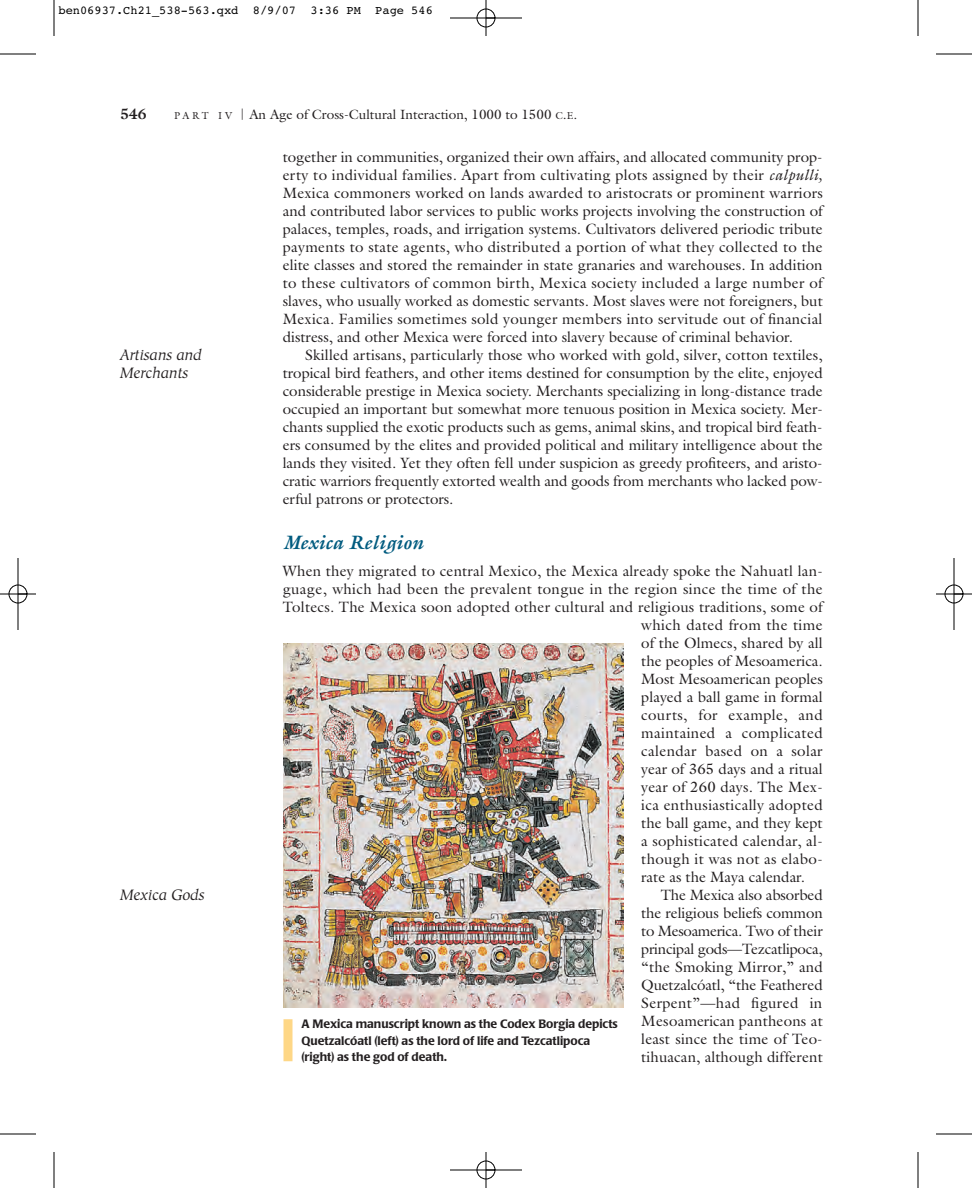
<style>
.page{position:relative;width:972px;height:1188px;background:#fff}
.page>*{position:absolute;margin:0;border:0;box-sizing:border-box;transform-origin:0 0}
.t1{font:italic 700 19.5px "Galliard";color:#005b7f}
.t2{font:15px/18px "Galliard";letter-spacing:.015em;color:#231f20;text-align:justify}
.t3{font:15px "Galliard";letter-spacing:-.01em;color:#231f20}
.t4{font:italic 15px/18px "Hiroshige";color:#231f20}
.t5{font:15px "Galliard";letter-spacing:-.015em;color:#231f20}
.t6{font:15px "Galliard";letter-spacing:-.02em;color:#231f20}
.t7{font:700 15px "Galliard";color:#231f20}
.t8{font:13.5px "Galliard";color:#231f20}
.t9{font:500 12px/16.5px "Poppl Laudatio";color:#231f20}
.t10{font:12px "Courier";color:#000}
.s1{font-size:10.2px}
.s2{font-size:11.25px}
.s3{font-style:italic}
</style>
<div class="page">
<img style="left:284px;top:644px;width:339px;height:364px">
<div style="left:284px;top:1019px;width:8px;height:42px;background:#fed786"></div>
<hr style="left:54px;top:0;width:1px;height:36px;background:#000">
<hr style="left:0;top:54px;width:36px;height:1px;background:#000">
<hr style="left:918px;top:0;width:1px;height:36px;background:#000">
<hr style="left:936px;top:54px;width:36px;height:1px;background:#000">
<hr style="left:54px;top:1152px;width:1px;height:36px;background:#000">
<hr style="left:0;top:1134px;width:36px;height:1px;background:#000">
<hr style="left:918px;top:1152px;width:1px;height:36px;background:#000">
<hr style="left:936px;top:1134px;width:36px;height:1px;background:#000">
<hr style="left:450px;top:18px;width:72px;height:1px;background:#000">
<hr style="left:450px;top:1170px;width:72px;height:1px;background:#000">
<hr style="left:18px;top:558px;width:1px;height:72px;background:#000">
<hr style="left:954px;top:558px;width:1px;height:72px;background:#000">
<hr style="left:486px;top:0;width:1px;height:36px;background:#000">
<hr style="left:486px;top:1152px;width:1px;height:36px;background:#000">
<hr style="left:0;top:594px;width:36px;height:1px;background:#000">
<hr style="left:936px;top:594px;width:36px;height:1px;background:#000">
<div style="left:477px;top:9px;width:18px;height:18px;border:1px solid #000;border-radius:50%"></div>
<div style="left:477px;top:1161px;width:18px;height:18px;border:1px solid #000;border-radius:50%"></div>
<div style="left:9px;top:585px;width:18px;height:18px;border:1px solid #000;border-radius:50%"></div>
<div style="left:945px;top:585px;width:18px;height:18px;border:1px solid #000;border-radius:50%"></div>
<p class="t10" style="left:58px;top:6px;width:376px">ben06937.Ch21_538-563.qxd 8/9/07 3:36 PM Page 546</p>
<p class="t7" style="left:120px;top:108px;width:28px">546</p>
<p class="t8" style="left:174px;top:109px;width:405px"><span class="s1">P A R T I V</span> <span class="s2">|</span> An Age of Cross-Cultural Interaction, 1000 to 1500 <span class="s1">C</span>.<span class="s1">E</span>.</p>
<p class="t2" style="left:283px;top:150px;width:542px">together in communities, organized their own affairs, and allocated community prop&shy;erty to individual families. Apart from cultivating plots assigned by their <span class="s3">calpulli, </span>Mexica commoners worked on lands awarded to aristocrats or prominent warriors and contributed labor services to public works projects involving the construction of palaces, temples, roads, and irrigation systems. Cultivators delivered periodic tribute payments to state agents, who distributed a portion of what they collected to the elite classes and stored the remainder in state granaries and warehouses. In addition to these cultivators of common birth, Mexica society included a large number of slaves, who usually worked as domestic servants. Most slaves were not foreigners, but Mexica. Families sometimes sold younger members into servitude out of financial distress, and other Mexica were forced into slavery because of criminal behavior.</p>
<p class="t2" style="left:283px;top:348px;width:542px;text-indent:22px">Skilled artisans, particularly those who worked with gold, silver, cotton textiles, tropical bird feathers, and other items destined for consumption by the elite, enjoyed considerable prestige in Mexica society. Merchants specializing in long-distance trade occupied an important but somewhat more tenuous position in Mexica society. Mer&shy;chants supplied the exotic products such as gems, animal skins, and tropical bird feath&shy;ers consumed by the elites and provided political and military intelligence about the lands they visited. Yet they often fell under suspicion as greedy profiteers, and aristo&shy;cratic warriors frequently extorted wealth and goods from merchants who lacked pow&shy;erful patrons or protectors.</p>
<h1 class="t1" style="left:283px;top:535px;width:142px">Mexica Religion</h1>
<p class="t2" style="left:283px;top:564px;width:541px">When they migrated to central Mexico, the Mexica already spoke the Nahuatl lan-</p>
<p class="t2" style="left:283px;top:582px;width:541px">guage, which had been the prevalent tongue in the region since the time of the</p>
<p class="t2" style="left:283px;top:600px;width:541px">Toltecs. The Mexica soon adopted other cultural and religious traditions, some of</p>
<p class="t2" style="left:641px;top:618px;width:183px">which dated from the time</p>
<p class="t2" style="left:641px;top:636px;width:183px">of the Olmecs, shared by all</p>
<p class="t2" style="left:641px;top:654px;width:183px">the peoples of Mesoamerica.</p>
<p class="t2" style="left:641px;top:672px;width:183px">Most Mesoamerican peoples</p>
<p class="t2" style="left:641px;top:690px;width:183px">played a ball game in formal</p>
<p class="t2" style="left:641px;top:708px;width:183px">courts, for example, and</p>
<p class="t2" style="left:641px;top:726px;width:183px">maintained a complicated</p>
<p class="t2" style="left:641px;top:744px;width:183px">calendar based on a solar</p>
<p class="t2" style="left:641px;top:762px;width:183px">year of 365 days and a ritual</p>
<p class="t2" style="left:641px;top:780px;width:183px">year of 260 days. The Mex-</p>
<p class="t2" style="left:641px;top:798px;width:183px">ica enthusiastically adopted</p>
<p class="t2" style="left:641px;top:816px;width:183px">the ball game, and they kept</p>
<p class="t2" style="left:641px;top:834px;width:183px">a sophisticated calendar, al-</p>
<p class="t2" style="left:641px;top:852px;width:183px">though it was not as elabo-</p>
<p class="t2" style="left:641px;top:870px;width:165px">rate as the Maya calendar.</p>
<p class="t3" style="left:661px;top:889px;width:164px">The Mexica also absorbed</p>
<p class="t3" style="left:641px;top:907px;width:183px">the religious beliefs common</p>
<p class="t6" style="left:641px;top:925px;width:183px">to Mesoamerica. Two of their</p>
<p class="t5" style="left:641px;top:943px;width:183px">principal gods—Tezcatlipoca,</p>
<p class="t2" style="left:641px;top:960px;width:183px">“the Smoking Mirror,” and</p>
<p class="t3" style="left:641px;top:979px;width:183px">Quetzalcóatl, “the Feathered</p>
<p class="t2" style="left:641px;top:996px;width:183px">Serpent”—had figured in</p>
<p class="t2" style="left:641px;top:1014px;width:183px">Mesoamerican pantheons at</p>
<p class="t2" style="left:641px;top:1032px;width:183px">least since the time of Teo-</p>
<p class="t2" style="left:641px;top:1050px;width:183px">tihuacan, although different</p>
<p class="t4" style="left:120px;top:347px;width:83px">Artisans and<br>Merchants</p>
<p class="t4" style="left:120px;top:887px;width:86px">Mexica Gods</p>
<p class="t9" style="left:302px;top:1017px;width:318px">A Mexica manuscript known as the Codex Borgia depicts<br>Quetzalcóatl (left) as the lord of life and Tezcatlipoca (right) as the god of death.</p>
</div>
